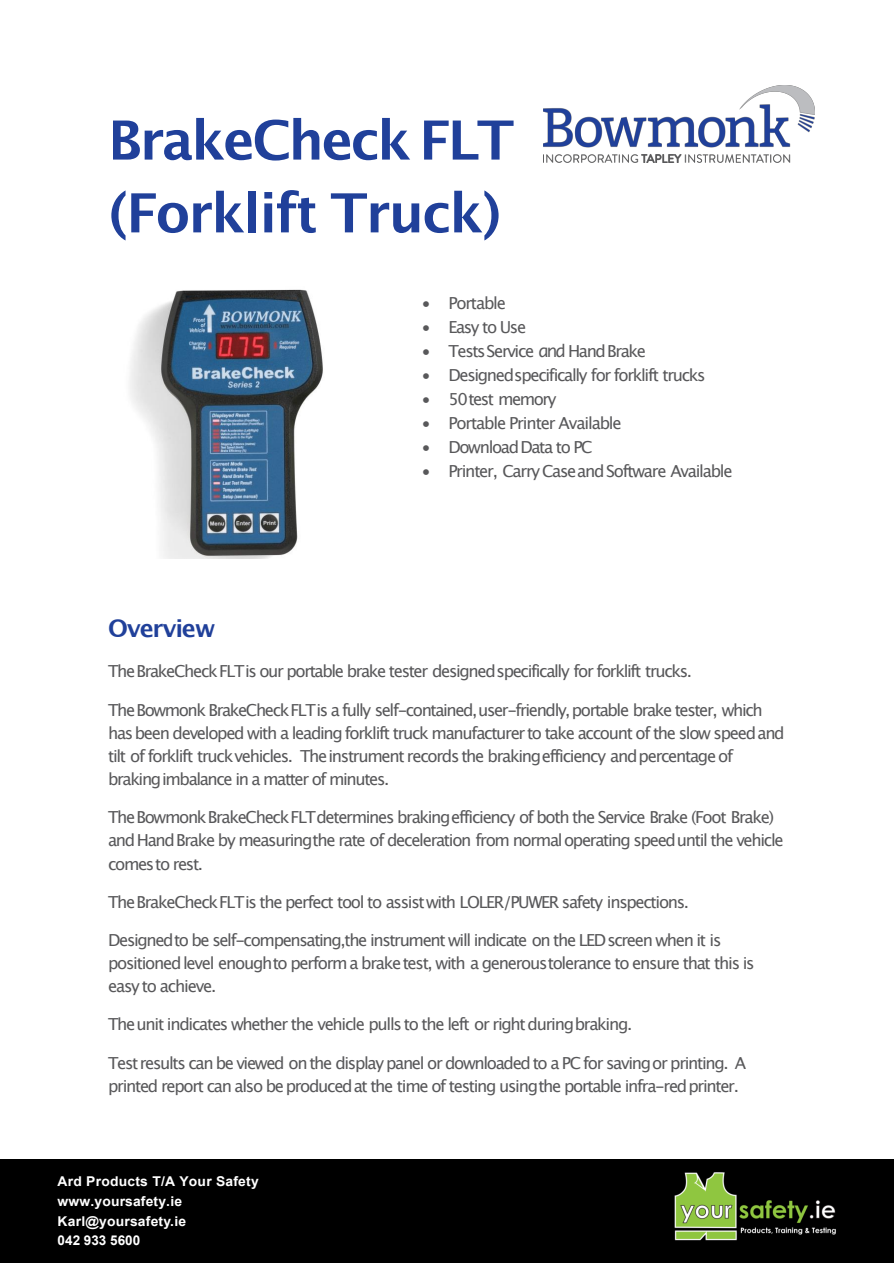
<style>
.page{position:relative;width:894px;height:1264px;background:#fff}
.page>*{position:absolute;margin:0;border:0;box-sizing:border-box;transform-origin:0 0}
.t1{font:700 54px/72.8px "Lucida Grande";letter-spacing:-.04em;color:#20409a}
.t2{font:700 24.15px "Lucida Grande";letter-spacing:-.055em;color:#20409a}
.t3{font:16.5px/23.1px "Lucida Grande";letter-spacing:-.08em;color:#58585a}
.t4{font:700 13.5px/19.6px "Arial";letter-spacing:.015em;color:#fff}
.s1{font-family:"Monaco"}
</style>
<div class="page">
<img style="left:543px;top:86px;width:270px;height:77px">
<img style="left:130px;top:289px;width:193px;height:269px">
<div style="left:0;top:1158px;width:893px;height:104px;background:#000"></div>
<img style="left:674px;top:1172px;width:162px;height:69px">
<h1 class="t1" style="left:108px;top:108px;width:407px">BrakeCheck FLT (Forklift Truck)</h1>
<p class="t3" style="left:421px;top:292px;width:86px">• Portable</p>
<p class="t3" style="left:421px;top:316px;width:106px">• Easy to Use</p>
<p class="t3" style="left:421px;top:341px;width:226px">• TestsService <span class="s1">and</span> Hand Brake</p>
<p class="t3" style="left:421px;top:365px;width:286px">• Designedspecifically for forklift trucks</p>
<p class="t3" style="left:421px;top:389px;width:136px">• 50test memory</p>
<p class="t3" style="left:421px;top:413px;width:202px">• Portable Printer Available</p>
<p class="t3" style="left:421px;top:437px;width:173px">• Download Data to PC</p>
<p class="t3" style="left:421px;top:460px;width:312px">• Printer, Carry Caseand Software Available</p>
<h2 class="t2" style="left:108px;top:618px;width:109px">Overview</h2>
<p class="t3" style="left:108px;top:661px;width:585px">The BrakeCheck FLTis our portable brake tester designedspecifically for forklift trucks.</p>
<p class="t3" style="left:108px;top:699px;width:678px">The Bowmonk BrakeCheckFLTis a fully self-contained,user-friendly, portable brake tester, which has been developed with a leading forklift truck manufacturer to take account of the slow speed and tilt of forklift truckvehicles. Theinstrument records the brakingefficiency andpercentage of brakingimbalance in a matter of minutes.</p>
<p class="t3" style="left:108px;top:806px;width:677px">TheBowmonk BrakeCheckFLTdetermines brakingefficiency of both the Service Brake (Foot Brake) and HandBrake by measuringthe rate of deceleration from normal operating speeduntil the vehicle comesto rest.</p>
<p class="t3" style="left:108px;top:891px;width:582px">TheBrakeCheckFLTis the perfect tool to assist with LOLER/PUWER safety inspections.</p>
<p class="t3" style="left:108px;top:929px;width:648px">Designedto be self-compensating,the instrument will indicate on the LEDscreen when it is positioned level enoughto perform a brake test, with a generoustolerance to ensure that this is easy to achieve.</p>
<p class="t3" style="left:108px;top:1014px;width:525px">Theunit indicates whether the vehicle pulls to the left or right duringbraking.</p>
<p class="t3" style="left:108px;top:1052px;width:639px">Test results can be viewed on the display panel or downloaded to a PC for savingor printing. A printed report can also be producedat the time of testing usingthe portable infra-redprinter.</p>
<p class="t4" style="left:58px;top:1173px;width:203px">Ard Products T/A Your Safety www.yoursafety.ie<br>Karl@yoursafety.ie<br>042 933 5600</p>
</div>
